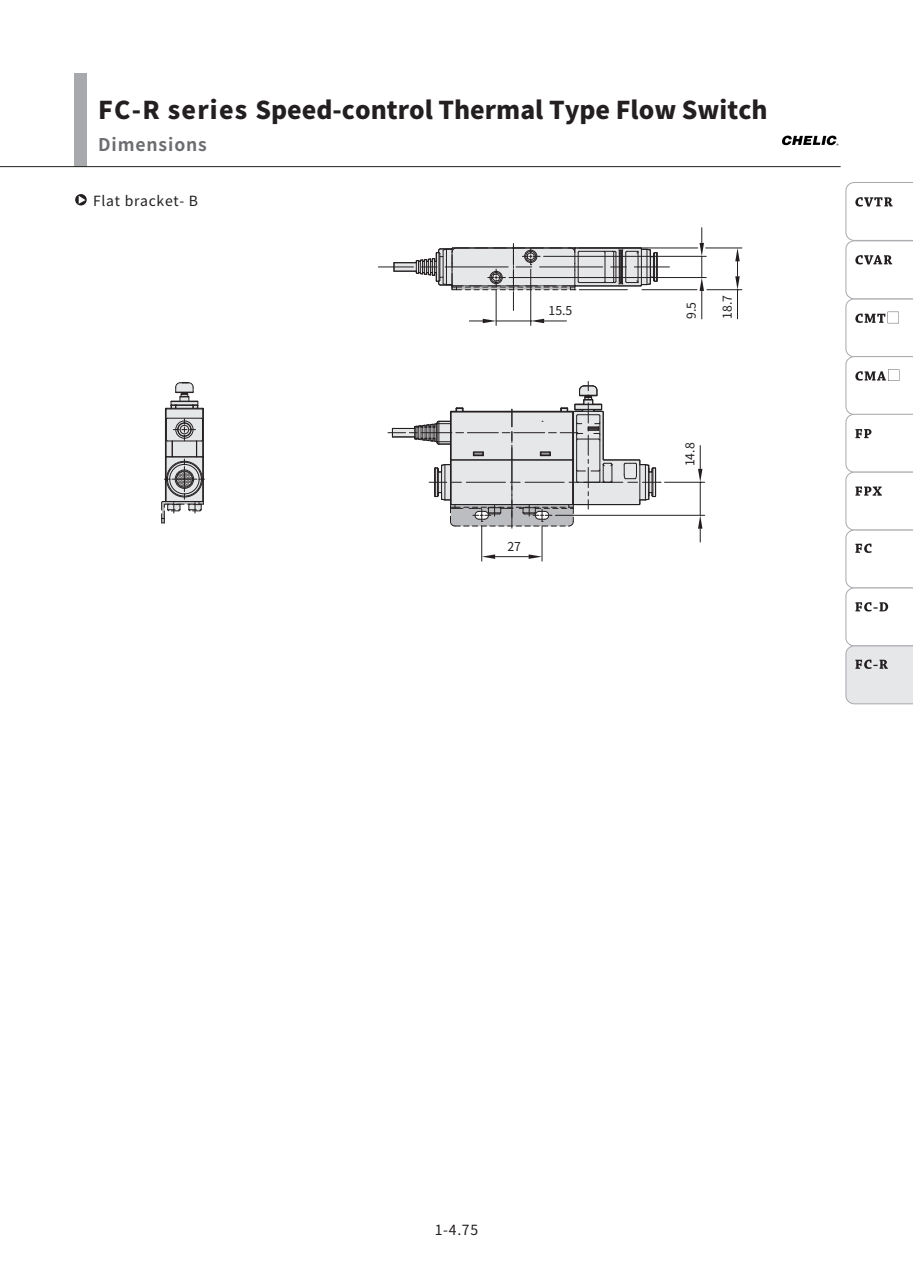
<style>
.page{position:relative;width:913px;height:1275px;background:#fff}
.page>*{position:absolute;margin:0;border:0;box-sizing:border-box;transform-origin:0 0}
.t1{font:800 24.5px "Source Han Sans TWHK";color:#231f20}
.t2{font:700 17.5px "Source Han Sans TWHK";letter-spacing:.05em;color:#6c6d70}
.t3{font:14px "Source Han Sans TWHK";letter-spacing:.05em;color:#231f20}
.t4{font:12.25px "Source Han Sans TWHK";color:#231f20}
</style>
<div class="page">
<svg style="left:782px;top:136px;width:56px;height:10px"></svg>
<div style="left:74px;top:73px;width:13px;height:94px;background:#a8a9ad"></div>
<hr style="left:0;top:166px;width:840px;height:1px;background:#231f20">
<hr style="left:481px;top:526px;width:1px;height:35px;background:#231f20">
<hr style="left:542px;top:526px;width:1px;height:35px;background:#231f20">
<hr style="left:495px;top:556px;width:34px;height:1px;background:#231f20">
<svg style="left:482px;top:554px;width:13px;height:5px"></svg>
<svg style="left:529px;top:554px;width:13px;height:5px"></svg>
<hr style="left:555px;top:515px;width:150px;height:1px;background:#231f20">
<hr style="left:664px;top:482px;width:41px;height:1px;background:#231f20">
<hr style="left:700px;top:482px;width:1px;height:33px;background:#231f20">
<svg style="left:698px;top:515px;width:4px;height:27px"></svg>
<svg style="left:698px;top:445px;width:4px;height:38px"></svg>
<svg style="left:388px;top:381px;width:273px;height:147px"></svg>
<hr style="left:573px;top:460px;width:1px;height:45px;background:#231f20">
<hr style="left:450px;top:460px;width:1px;height:45px;background:#231f20">
<hr style="left:496px;top:290px;width:1px;height:35px;background:#231f20">
<hr style="left:530px;top:269px;width:1px;height:56px;background:#231f20">
<hr style="left:496px;top:321px;width:35px;height:1px;background:#231f20">
<svg style="left:469px;top:319px;width:27px;height:4px"></svg>
<hr style="left:543px;top:256px;width:163px;height:1px;background:#231f20">
<hr style="left:509px;top:277px;width:197px;height:1px;background:#231f20">
<hr style="left:578px;top:248px;width:120px;height:1px;background:#231f20">
<hr style="left:642px;top:289px;width:55px;height:1px;background:#231f20">
<hr style="left:705px;top:248px;width:37px;height:1px;background:#231f20">
<hr style="left:707px;top:289px;width:35px;height:1px;background:#231f20">
<hr style="left:378px;top:267px;width:35px;height:1px;background:#231f20">
<hr style="left:634px;top:267px;width:35px;height:1px;background:#231f20">
<svg style="left:531px;top:319px;width:35px;height:4px"></svg>
<svg style="left:699px;top:228px;width:5px;height:91px"></svg>
<svg style="left:735px;top:248px;width:5px;height:71px"></svg>
<svg style="left:393px;top:243px;width:265px;height:67px"></svg>
<svg style="left:161px;top:382px;width:43px;height:142px"></svg>
<svg style="left:75px;top:194px;width:12px;height:11px"></svg>
<svg style="left:79px;top:196px;width:7px;height:8px"></svg>
<svg style="left:845px;top:182px;width:68px;height:522px"></svg>
<p class="t1" style="left:98px;top:96px;width:671px">FC-R series Speed-control Thermal Type Flow Switch</p>
<p class="t2" style="left:98px;top:135px;width:110px">Dimensions</p>
<p class="t3" style="left:93px;top:193px;width:106px">Flat bracket- B</p>
<p class="t4" style="left:548px;top:304px;width:25px">15.5</p>
<p class="t4" style="left:684px;top:319px;width:19px;rotate:-90deg">9.5</p>
<p class="t4" style="left:720px;top:319px;width:25px;rotate:-90deg">18.7</p>
<p class="t4" style="left:507px;top:540px;width:15px">27</p>
<p class="t4" style="left:683px;top:466px;width:25px;rotate:-90deg">14.8</p>
<p class="t3" style="left:435px;top:1221px;width:45px">1-4.75</p>
</div>
